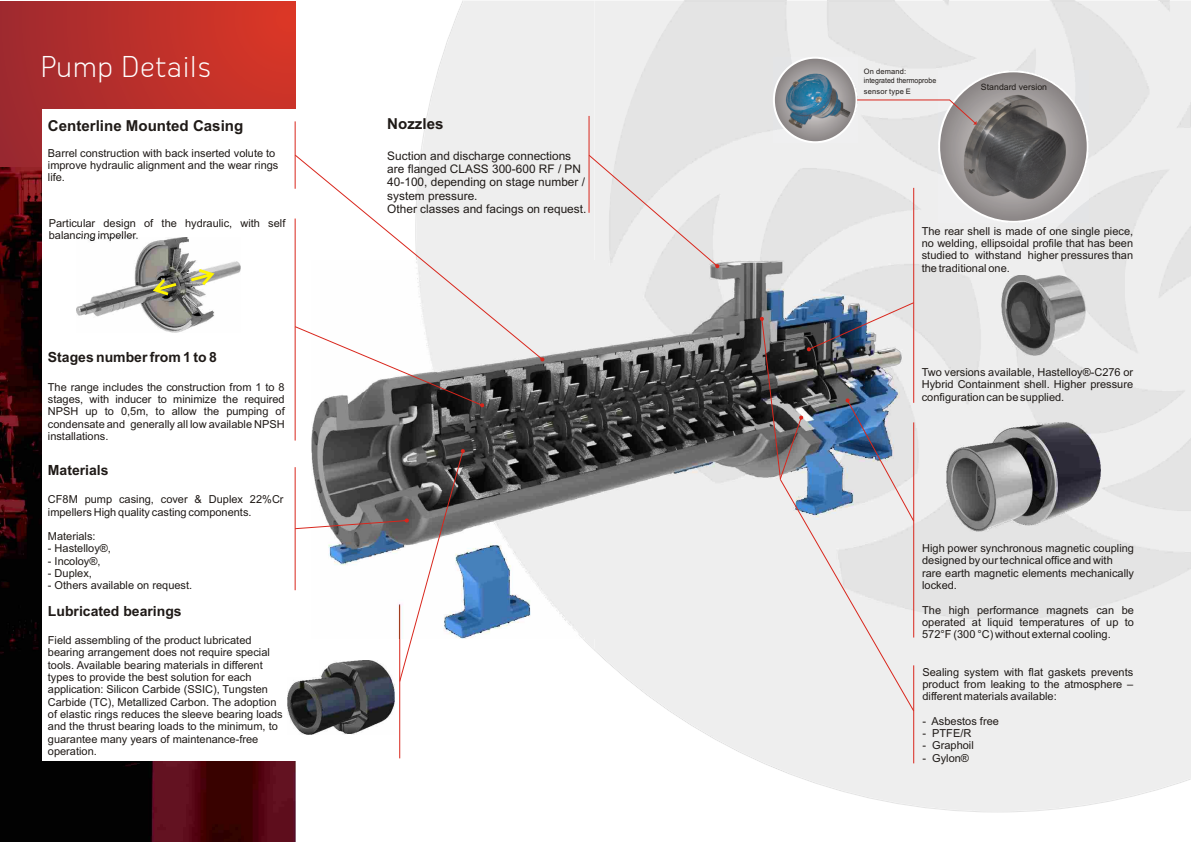
<style>
.page{position:relative;width:1191px;height:842px;background:#fff}
.page>*{position:absolute;margin:0;border:0;box-sizing:border-box;transform-origin:0 0}
.t1{font:300 28px "Oceania";color:#fff}
.t2{font:700 15.1px "Arial";color:#1f1a17}
.t3{font:700 14px "Arial";color:#1f1a17}
.t4{font:11.9px/13.2px "Arial";color:#1f1a17}
.t5{font:11px/12.3px "Arial";color:#1f1a17;text-align:justify}
.t6{font:8.8px "Arial";color:#1f1a17}
.t7{font:7.5px/8.9px "Arial";color:#1f1a17}
.t8{font:7.5px "Arial";letter-spacing:.02em;color:#1f1a17}
</style>
<div class="page">
<svg style="left:420px;top:1px;width:175px;height:650px;background:#f0f0f0"></svg>
<div style="left:595px;top:1px;width:596px;height:648px;background:#eee"></div>
<svg style="left:595px;top:649px;width:596px;height:164px;fill:#eee"></svg>
<svg style="left:1157px;top:0;width:13px;height:13px"></svg>
<img style="left:826px;top:0;width:153px;height:58px">
<img style="left:859px;top:45px;width:177px;height:137px">
<img style="left:1049px;top:0;width:101px;height:169px">
<img style="left:821px;top:168px;width:102px;height:95px">
<img style="left:903px;top:263px;width:78px;height:145px">
<img style="left:1171px;top:223px;width:20px;height:77px">
<img style="left:1055px;top:169px;width:116px;height:133px">
<img style="left:1015px;top:302px;width:172px;height:133px">
<img style="left:608px;top:0;width:213px;height:260px">
<img style="left:915px;top:435px;width:276px;height:185px">
<img style="left:1175px;top:97px;width:16px;height:31px">
<div style="left:0;top:1px;width:295px;height:841px;background:linear-gradient(to right,#9f2b31,#da3b2b)"></div>
<img style="left:0;top:167px;width:295px;height:675px">
<div style="left:42px;top:110px;width:262px;height:651px;background:#fff"></div>
<svg style="left:294px;top:121px;width:2px;height:68px"></svg>
<hr style="left:588px;top:116px;width:1px;height:97px;background:#d9261c">
<hr style="left:913px;top:188px;width:1px;height:215px;background:#d9261c">
<hr style="left:913px;top:665px;width:1px;height:98px;background:#d9261c">
<img style="left:311px;top:260px;width:592px;height:378px">
<img style="left:1001px;top:275px;width:84px;height:81px">
<img style="left:287px;top:683px;width:7px;height:42px">
<img style="left:77px;top:237px;width:163px;height:96px">
<svg style="left:153px;top:279px;width:23px;height:16px"></svg>
<svg style="left:191px;top:269px;width:23px;height:16px"></svg>
<img style="left:947px;top:422px;width:153px;height:110px">
<svg style="left:295px;top:155px;width:249px;height:206px;fill:#eee"></svg>
<svg style="left:294px;top:218px;width:190px;height:223px"></svg>
<svg style="left:588px;top:155px;width:131px;height:113px;background:#e9e6e6"></svg>
<svg style="left:294px;top:449px;width:171px;height:310px"></svg>
<img style="left:938px;top:71px;width:150px;height:151px">
<img style="left:773px;top:57px;width:84px;height:86px">
<svg style="left:774px;top:58px;width:202px;height:84px;background:#c1c4c7"></svg>
<svg style="left:760px;top:302px;width:155px;height:410px;background:#b5bac2"></svg>
<h1 class="t1" style="left:40px;top:56px;width:173px">Pump Details</h1>
<h2 class="t2" style="left:48px;top:120px;width:197px">Centerline Mounted Casing</h2>
<p class="t5" style="left:48px;top:148px;width:232px;text-align:left">Barrel construction with back inserted volute to improve hydraulic alignment and the wear rings life.</p>
<h2 class="t2" style="left:387px;top:118px;width:58px">Nozzles</h2>
<p class="t4" style="left:387px;top:150px;width:201px">Suction and discharge connections are flanged CLASS 300-600 RF / PN<br>40-100, depending on stage number / system pressure.<br>Other classes and facings on request.</p>
<p class="t7" style="left:864px;top:68px;width:74px">On demand: integrated thermoprobe</p>
<p class="t8" style="left:864px;top:88px;width:49px">sensor type E</p>
<p class="t6" style="left:981px;top:84px;width:68px">Standard version</p>
<p class="t5" style="left:49px;top:218px;width:238px">Particular design of the hydraulic, with self balancing impeller.</p>
<p class="t5" style="left:921px;top:226px;width:213px">The rear shell is made of one single piece, no welding, ellipsoidal profile that has been studied to withstand higher pressures than the traditional one.</p>
<p class="t3" style="left:48px;top:352px;width:170px">Stages number from 1 to 8</p>
<p class="t5" style="left:48px;top:382px;width:238px">The range includes the construction from 1 to 8 stages, with inducer to minimize the required NPSH up to 0,5m, to allow the pumping of condensate and generally all low available NPSH installations.</p>
<p class="t3" style="left:48px;top:464px;width:62px">Materials</p>
<p class="t5" style="left:48px;top:494px;width:237px">CF8M pump casing, cover &amp; Duplex 22%Cr impellers High quality casting components.</p>
<p class="t5" style="left:48px;top:531px;width:49px">Materials:</p>
<p class="t5" style="left:48px;top:543px;width:65px">- Hastelloy®,</p>
<p class="t5" style="left:48px;top:556px;width:54px">- Incoloy®,</p>
<p class="t5" style="left:48px;top:568px;width:46px">- Duplex,</p>
<p class="t5" style="left:48px;top:580px;width:146px">- Others available on request.</p>
<p class="t3" style="left:48px;top:605px;width:135px">Lubricated bearings</p>
<p class="t5" style="left:48px;top:635px;width:236px;text-align:left">Field assembling of the product lubricated bearing arrangement does not require special tools. Available bearing materials in different types to provide the best solution for each application: Silicon Carbide (SSIC), Tungsten Carbide (TC), Metallized Carbon. The adoption of elastic rings reduces the sleeve bearing loads and the thrust bearing loads to the minimum, to guarantee many years of maintenance-free operation.</p>
<p class="t5" style="left:921px;top:367px;width:213px">Two versions available, Hastelloy®-C276 or Hybrid Containment shell. Higher pressure configuration can be supplied.</p>
<p class="t5" style="left:922px;top:543px;width:213px;text-align:left">High power synchronous magnetic coupling designed by our technical office and with rare earth magnetic elements mechanically locked.</p>
<p class="t5" style="left:922px;top:604px;width:213px">The high performance magnets can be operated at liquid temperatures of up to 572°F (300 °C) without external cooling.</p>
<p class="t5" style="left:922px;top:666px;width:212px">Sealing system with flat gaskets prevents product from leaking to the atmosphere – different materials available:</p>
<p class="t5" style="left:922px;top:716px;width:78px">- Asbestos free</p>
<p class="t5" style="left:922px;top:728px;width:50px">- PTFE/R</p>
<p class="t5" style="left:922px;top:740px;width:53px">- Graphoil</p>
<p class="t5" style="left:922px;top:752px;width:48px">- Gylon®</p>
</div>
